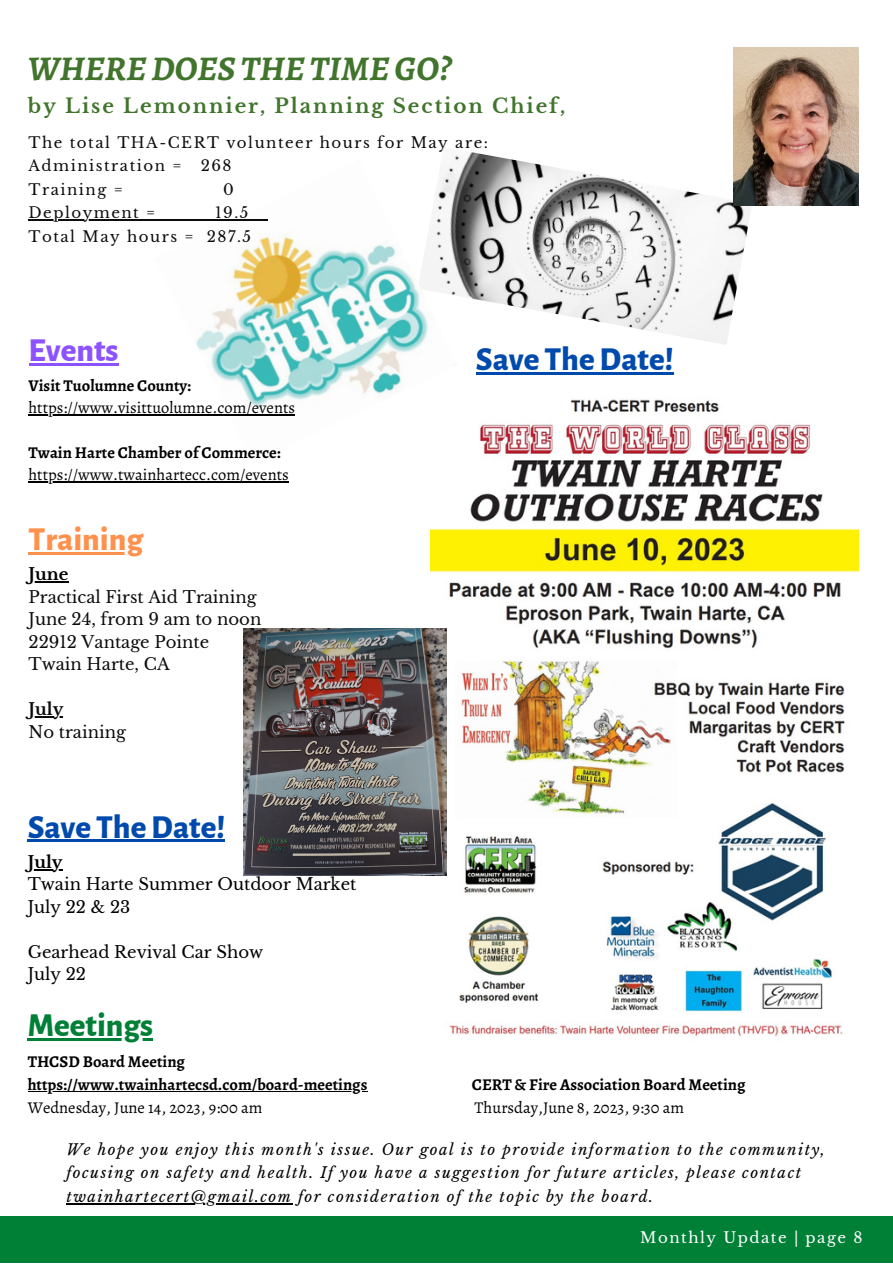
<style>
.page{position:relative;width:893px;height:1264px;background:#fff}
.page>*{position:absolute;margin:0;border:0;box-sizing:border-box;transform-origin:0 0}
.t1{font:italic 700 34.65px "Alegreya";color:#41742c}
.t2{font:800 33px "Alegreya Sans";color:#004aad}
.t3{font:800 33px "Alegreya Sans";color:#008037}
.t4{font:800 33px "Alegreya Sans";color:#ff914d}
.t5{font:800 33px "Alegreya Sans";color:#8c52ff}
.t6{font:700 19.8px "Libre Baskerville";letter-spacing:.1em;color:#41742c}
.t7{font:700 16.5px "Alegreya";color:#000}
.t8{font:16.5px "Alegreya";color:#000}
.t9{font:16.5px "Libre Baskerville";color:#0b0d0c}
.t10{font:16.5px "Libre Baskerville";color:#000}
.t11{font:700 16.5px "Libre Baskerville";color:#000}
.t12{font:700 16.5px "Libre Baskerville";color:#0b0d0c}
.t13{font:italic 15px/23.5px "Libre Baskerville";letter-spacing:.1em;color:#000}
.t14{font:15px "Libre Baskerville";letter-spacing:.1em;color:#0b0d0c}
.t15{font:15px "Libre Baskerville";letter-spacing:.1em;color:#fff}
</style>
<div class="page">
<div style="left:0;top:1216px;width:892px;height:46px;background:#008037"></div>
<img style="left:454px;top:152px;width:298px;height:193px">
<img style="left:154px;top:160px;width:303px;height:256px">
<hr style="left:28px;top:363px;width:90px;height:3px;background:#8c52ff">
<hr style="left:28px;top:414px;width:267px;height:1px;background:#000">
<hr style="left:28px;top:481px;width:261px;height:1px;background:#000">
<img style="left:430px;top:390px;width:427px;height:647px">
<hr style="left:28px;top:219px;width:129px;height:2px;background:#0b0d0c">
<hr style="left:157px;top:219px;width:58px;height:2px;background:#0b0d0c">
<hr style="left:215px;top:219px;width:35px;height:2px;background:#0b0d0c">
<svg style="left:250px;top:219px;width:17px;height:2px"></svg>
<img style="left:733px;top:48px;width:125px;height:157px">
<img style="left:244px;top:629px;width:202px;height:246px">
<hr style="left:28px;top:1037px;width:125px;height:3px;background:#008037">
<hr style="left:28px;top:1090px;width:339px;height:1px;background:#000">
<hr style="left:476px;top:372px;width:197px;height:2px;background:#004aad">
<hr style="left:28px;top:552px;width:115px;height:2px;background:#ff914d">
<hr style="left:28px;top:581px;width:40px;height:1px;background:#000">
<hr style="left:28px;top:716px;width:35px;height:1px;background:#0b0d0c">
<hr style="left:66px;top:1202px;width:226px;height:1px;background:#000">
<hr style="left:28px;top:869px;width:35px;height:1px;background:#000">
<hr style="left:28px;top:839px;width:197px;height:3px;background:#004aad">
<p class="t1" style="left:28px;top:44px;width:425px">WHEREDOES THE TIMEGO?</p>
<p class="t6" style="left:28px;top:94px;width:539px">by Lise Lemonnier, Planning Section Chief,</p>
<p class="t14" style="left:28px;top:133px;width:461px">The total THA-CERT volunteer hours for May are:</p>
<p class="t14" style="left:28px;top:157px;width:155px">Administration =</p>
<p class="t14" style="left:201px;top:157px;width:32px">268</p>
<p class="t14" style="left:28px;top:180px;width:96px">Training =</p>
<p class="t14" style="left:223px;top:180px;width:12px">0</p>
<p class="t14" style="left:28px;top:204px;width:128px">Deployment =</p>
<p class="t14" style="left:215px;top:204px;width:35px">19.5</p>
<p class="t14" style="left:28px;top:227px;width:224px">Total May hours = 287.5</p>
<p class="t5" style="left:28px;top:335px;width:91px">Events</p>
<p class="t7" style="left:28px;top:374px;width:164px">Visit Tuolumne County:</p>
<p class="t8" style="left:28px;top:396px;width:268px">https://www.visittuolumne.com/events</p>
<p class="t7" style="left:28px;top:441px;width:254px">Twain Harte Chamber of Commerce:</p>
<p class="t8" style="left:28px;top:463px;width:262px">https://www.twainhartecc.com/events</p>
<p class="t4" style="left:28px;top:523px;width:116px">Training</p>
<p class="t11" style="left:28px;top:564px;width:42px">June</p>
<p class="t9" style="left:28px;top:587px;width:230px">Practical First Aid Training</p>
<p class="t9" style="left:28px;top:609px;width:234px">June 24, from 9 am to noon</p>
<p class="t9" style="left:28px;top:631px;width:182px">22912 Vantage Pointe</p>
<p class="t9" style="left:28px;top:654px;width:143px">Twain Harte, CA</p>
<p class="t12" style="left:28px;top:699px;width:36px">July</p>
<p class="t9" style="left:28px;top:721px;width:99px">No training</p>
<p class="t2" style="left:28px;top:811px;width:199px">Save TheDate!</p>
<p class="t11" style="left:28px;top:852px;width:36px">July</p>
<p class="t10" style="left:28px;top:874px;width:330px">Twain Harte Summer Outdoor Market</p>
<p class="t10" style="left:28px;top:896px;width:104px">July 22 &amp; 23</p>
<p class="t10" style="left:28px;top:941px;width:237px">Gearhead Revival Car Show</p>
<p class="t10" style="left:28px;top:964px;width:60px">July 22</p>
<p class="t2" style="left:476px;top:343px;width:199px">Save TheDate!</p>
<p class="t3" style="left:28px;top:1009px;width:127px">Meetings</p>
<p class="t7" style="left:28px;top:1049px;width:159px">THCSD Board Meeting</p>
<p class="t7" style="left:28px;top:1072px;width:341px">https://www.twainhartecsd.com/board-meetings</p>
<p class="t7" style="left:472px;top:1072px;width:275px">CERT &amp; Fire Association Board Meeting</p>
<p class="t8" style="left:28px;top:1095px;width:236px">Wednesday, June 14, 2023, 9:00 am</p>
<p class="t8" style="left:474px;top:1095px;width:211px">Thursday,June 8, 2023, 9:30 am</p>
<p class="t13" style="left:66px;top:1137px;width:760px">We hope you enjoy this month's issue. Our goal is to provide information to the community, focusing on safety and health. If you have a suggestion for future articles, please contact twainhartecert@gmail.com for consideration of the topic by the board.</p>
<p class="t15" style="left:624px;top:1228px;width:235px">Monthly Update | page 05</p>
<p class="t15" style="left:640px;top:1228px;width:224px">Monthly Update | page 8</p>
</div>
